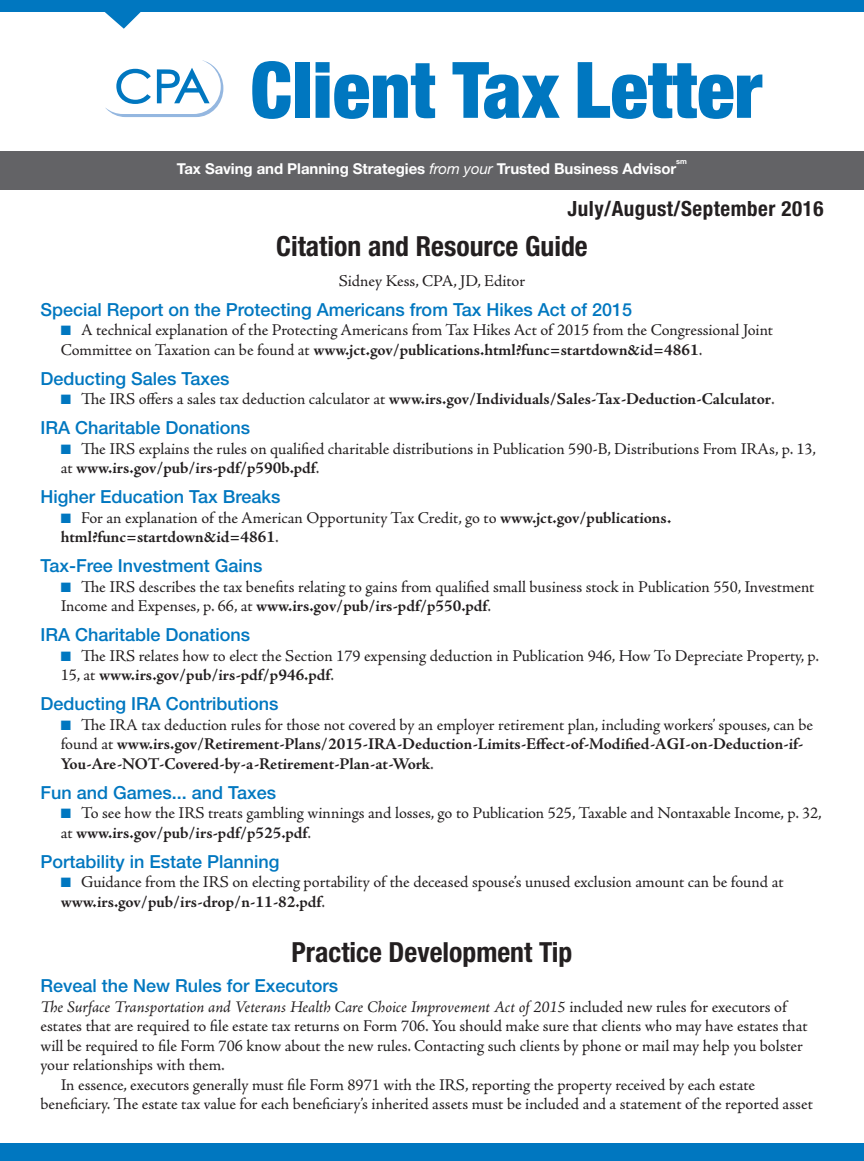
<style>
.page{position:relative;width:864px;height:1161px;background:#fff}
.page>*{position:absolute;margin:0;border:0;box-sizing:border-box;transform-origin:0 0}
.t1{font:900 condensed 78px "Helvetica Neue";color:#0077c0}
.t2{font:700 condensed 27.75px "Helvetica Neue";color:#231f20}
.t3{font:700 condensed 21px "Helvetica Neue";letter-spacing:.025em;color:#231f20}
.t4{font:500 18px "Helvetica Neue";color:#0077c0}
.t5{font:16.5px/19.5px "Adobe Jenson Pro";letter-spacing:-.005em;color:#231f20}
.t6{font:700 16.5px/19.5px "Adobe Jenson Pro";letter-spacing:-.005em;color:#231f20}
.t7{font:italic 16.5px "Adobe Jenson Pro";letter-spacing:-.005em;color:#231f20}
.t8{font:700 15px "Helvetica Neue";letter-spacing:-.005em;color:#fff}
.t9{font:700 7.5px "Helvetica Neue";color:#fff}
.s1{color:#0077c0}
.s2{font-weight:700}
.s3{font-weight:400}
.s4{font-style:normal}
.s5{font-weight:400;font-style:italic}
</style>
<div class="page">
<div style="left:0;top:151px;width:864px;height:38px;background:#636366"></div>
<svg style="left:105px;top:60px;width:118px;height:57px"></svg>
<div style="left:0;top:0;width:864px;height:12px;background:#0077c0"></div>
<svg style="left:105px;top:12px;width:36px;height:17px"></svg>
<div style="left:0;top:1143px;width:864px;height:18px;background:#0077c0"></div>
<h1 class="t1" style="left:250px;top:42px;width:513px">Client Tax Letter</h1>
<p class="t9" style="left:676px;top:157px;width:12px">sm</p>
<p class="t3" style="left:568px;top:196px;width:257px">July/August/September 2016</p>
<h2 class="t2" style="left:276px;top:229px;width:313px">Citation and Resource Guide</h2>
<p class="t5" style="left:339px;top:271px;width:188px">Sidney Kess, CPA, JD, Editor</p>
<p class="t4" style="left:40px;top:298px;width:593px">Special Report on the Protecting Americans from Tax Hikes Act of 2015</p>
<p class="t5" style="left:61px;top:320px;width:714px"><span class="s1">■</span> A technical explanation of the Protecting Americans from Tax Hikes Act of 2015 from the Congressional Joint<br>Committee on Taxation can be found at <span class="s2">www.jct.gov/publications.html?func=startdown&amp;id=4861</span>.</p>
<p class="t4" style="left:40px;top:367px;width:190px">Deducting Sales Taxes</p>
<p class="t6" style="left:61px;top:389px;width:716px"><span class="s1">■</span> <span class="s3">The IRS offers a sales tax deduction calculator at</span> www.irs.gov/Individuals/Sales-Tax-Deduction-Calculator<span class="s3">.</span></p>
<p class="t4" style="left:40px;top:417px;width:211px">IRA Charitable Donations</p>
<p class="t5" style="left:61px;top:439px;width:757px"><span class="s1">■</span> The IRS explains the rules on qualified charitable distributions in Publication 590-B, Distributions From IRAs, p. 13, at <span class="s2">www.irs.gov/pub/irs-pdf/p590b.pdf</span>.</p>
<p class="t4" style="left:40px;top:486px;width:241px">Higher Education Tax Breaks</p>
<p class="t5" style="left:61px;top:508px;width:612px"><span class="s1">■</span> For an explanation of the American Opportunity Tax Credit, go to <span class="s2">www.jct.gov/publications. html?func=startdown&amp;id=4861</span>.</p>
<p class="t4" style="left:40px;top:555px;width:223px">Tax-Free Investment Gains</p>
<p class="t5" style="left:61px;top:577px;width:755px"><span class="s1">■</span> The IRS describes the tax benefits relating to gains from qualified small business stock in Publication 550, Investment<br>Income and Expenses, p. 66, at <span class="s2">www.irs.gov/pub/irs-pdf/p550.pdf</span>.</p>
<p class="t4" style="left:40px;top:624px;width:211px">IRA Charitable Donations</p>
<p class="t5" style="left:61px;top:646px;width:760px"><span class="s1">■</span> The IRS relates how to elect the Section 179 expensing deduction in Publication 946, How To Depreciate Property, p.<br>15, at <span class="s2">www.irs.gov/pub/irs-pdf/p946.pdf</span>.</p>
<p class="t4" style="left:40px;top:693px;width:240px">Deducting IRA Contributions</p>
<p class="t6" style="left:61px;top:715px;width:754px"><span class="s1">■</span> <span class="s3">The IRA tax deduction rules for those not covered by an employer retirement plan, including workers’ spouses, can be found at</span> www.irs.gov/Retirement-Plans/2015-IRA-Deduction-Limits-Effect-of-Modified-AGI-on-Deduction-if-<br>You-Are-NOT-Covered-by-a-Retirement-Plan-at-Work<span class="s3">.</span></p>
<p class="t4" style="left:40px;top:781px;width:237px">Fun and Games... and Taxes</p>
<p class="t5" style="left:61px;top:803px;width:763px"><span class="s1">■</span> To see how the IRS treats gambling winnings and losses, go to Publication 525, Taxable and Nontaxable Income, p. 32, at <span class="s2">www.irs.gov/pub/irs-pdf/p525.pdf</span>.</p>
<p class="t4" style="left:40px;top:850px;width:241px">Portability in Estate Planning</p>
<p class="t5" style="left:61px;top:872px;width:724px"><span class="s1">■</span> Guidance from the IRS on electing portability of the deceased spouse’s unused exclusion amount can be found at <span class="s2">www.irs.gov/pub/irs-drop/n-11-82.pdf</span>.</p>
<h2 class="t2" style="left:292px;top:935px;width:282px">Practice Development Tip</h2>
<p class="t4" style="left:40px;top:975px;width:299px">Reveal the New Rules for Executors</p>
<p class="t7" style="left:40px;top:997px;width:748px">The Surface Transportation and Veterans Health Care Choice Improvement Act of 2015 <span class="s4">included new rules for executors of</span></p>
<p class="t5" style="left:40px;top:1016px;width:769px">estates that are required to file estate tax returns on Form 706. You should make sure that clients who may have estates that</p>
<p class="t5" style="left:40px;top:1036px;width:764px">will be required to file Form 706 know about the new rules. Contacting such clients by phone or mail may help you bolster</p>
<p class="t5" style="left:40px;top:1055px;width:186px">your relationships with them.</p>
<p class="t5" style="left:61px;top:1075px;width:696px">In essence, executors generally must file Form 8971 with the IRS, reporting the property received by each estate</p>
<p class="t5" style="left:40px;top:1094px;width:774px">beneficiary. The estate tax value for each beneficiary’s inherited assets must be included and a statement of the reported asset</p>
<p class="t8" style="left:177px;top:159px;width:501px">Tax Saving and Planning Strategies <span class="s5">from your</span> Trusted Business Advisor</p>
</div>
